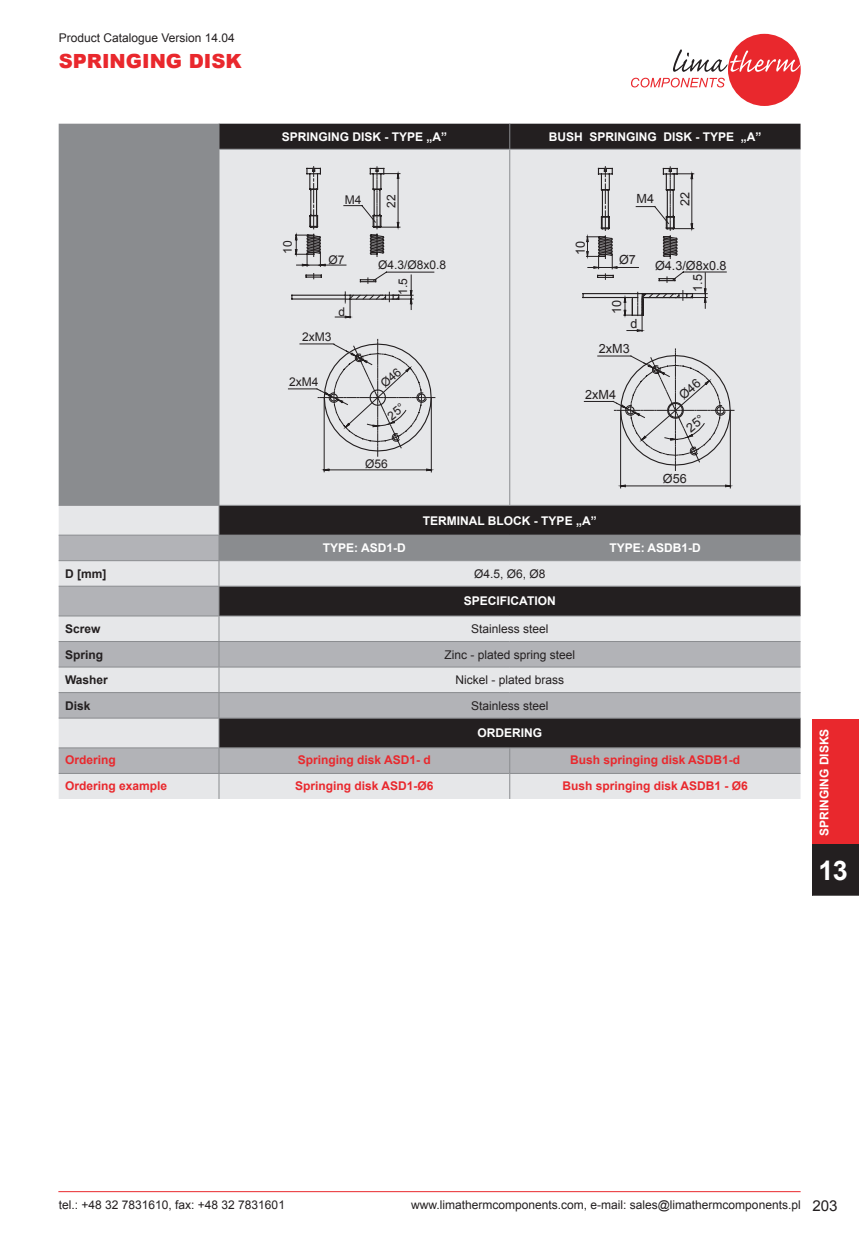
<style>
.page{position:relative;width:859px;height:1234px;background:#fff}
.page>*{position:absolute;margin:0;border:0;box-sizing:border-box;transform-origin:0 0}
.t1{font:700 27px "Arial";color:#fff}
.STYL_GŁÓWNY_LEWO{font:900 19.5px "Arial";color:#e9282d}
.t2{font:12.6px "Arial";color:#231f20}
.TABELA_KOSTKI_CENTE{font:12px "Arial";color:#231f20}
.TABELA_NAGŁUWEK_I{font:700 12px "Arial";color:#fff}
.TABELA_KOD_ZAMÓWIEN{font:700 12px "Arial";color:#e9282d}
.TABELA_KOSTKI_LEWO{font:700 12px "Arial";color:#231f20}
.TABELA_KOD_ZAMÓWIEŃ{font:700 12px "Arial";color:#e9282d}
.s1{font-size:15px}
</style>
<div class="page">
<div style="left:812px;top:719px;width:47px;height:125px;background:#e9282d"></div>
<div style="left:812px;top:844px;width:47px;height:51px;background:#231f20"></div>
<hr style="left:58px;top:1191px;width:743px;height:1px;background:#e9282d">
<div style="left:728px;top:34px;width:73px;height:72px;background:#e9282d;border-radius:50%"></div>
<svg style="left:673px;top:49px;width:127px;height:23px"></svg>
<svg style="left:631px;top:78px;width:94px;height:9px"></svg>
<div style="left:220px;top:124px;width:580px;height:25px;background:#231f20"></div>
<svg style="left:59px;top:149px;width:741px;height:649px;background:#bdbdc0"></svg>
<svg style="left:59px;top:535px;width:741px;height:237px;background:#a4a4a7"></svg>
<svg style="left:219px;top:124px;width:1px;height:25px"></svg>
<svg style="left:509px;top:124px;width:1px;height:25px"></svg>
<hr style="left:219px;top:149px;width:291px;height:1px;background:#8a8c8f">
<hr style="left:219px;top:149px;width:1px;height:356px;background:#8a8c8f">
<hr style="left:510px;top:149px;width:290px;height:1px;background:#8a8c8f">
<hr style="left:509px;top:149px;width:1px;height:356px;background:#8a8c8f">
<hr style="left:59px;top:505px;width:160px;height:1px;background:#8a8c8f">
<hr style="left:219px;top:505px;width:291px;height:1px;background:#8a8c8f">
<hr style="left:510px;top:505px;width:290px;height:1px;background:#8a8c8f">
<hr style="left:59px;top:534px;width:160px;height:1px;background:#8a8c8f">
<hr style="left:219px;top:534px;width:291px;height:1px;background:#8a8c8f">
<hr style="left:510px;top:534px;width:290px;height:1px;background:#8a8c8f">
<svg style="left:509px;top:535px;width:1px;height:25px"></svg>
<hr style="left:59px;top:560px;width:160px;height:1px;background:#8a8c8f">
<hr style="left:219px;top:560px;width:291px;height:1px;background:#8a8c8f">
<hr style="left:510px;top:560px;width:290px;height:1px;background:#8a8c8f">
<hr style="left:59px;top:585px;width:160px;height:1px;background:#8a8c8f">
<hr style="left:219px;top:585px;width:291px;height:1px;background:#8a8c8f">
<hr style="left:510px;top:585px;width:290px;height:1px;background:#8a8c8f">
<hr style="left:59px;top:615px;width:160px;height:1px;background:#8a8c8f">
<hr style="left:219px;top:615px;width:291px;height:1px;background:#8a8c8f">
<hr style="left:510px;top:615px;width:290px;height:1px;background:#8a8c8f">
<hr style="left:59px;top:641px;width:160px;height:1px;background:#8a8c8f">
<hr style="left:219px;top:641px;width:291px;height:1px;background:#8a8c8f">
<hr style="left:510px;top:641px;width:290px;height:1px;background:#8a8c8f">
<hr style="left:59px;top:666px;width:160px;height:1px;background:#8a8c8f">
<hr style="left:219px;top:666px;width:291px;height:1px;background:#8a8c8f">
<hr style="left:510px;top:666px;width:290px;height:1px;background:#8a8c8f">
<hr style="left:59px;top:692px;width:160px;height:1px;background:#8a8c8f">
<hr style="left:219px;top:692px;width:291px;height:1px;background:#8a8c8f">
<hr style="left:510px;top:692px;width:290px;height:1px;background:#8a8c8f">
<hr style="left:59px;top:717px;width:160px;height:1px;background:#8a8c8f">
<hr style="left:219px;top:717px;width:291px;height:1px;background:#8a8c8f">
<hr style="left:510px;top:717px;width:290px;height:1px;background:#8a8c8f">
<hr style="left:59px;top:747px;width:160px;height:1px;background:#8a8c8f">
<hr style="left:219px;top:747px;width:291px;height:1px;background:#8a8c8f">
<hr style="left:510px;top:747px;width:290px;height:1px;background:#8a8c8f">
<hr style="left:59px;top:772px;width:160px;height:1px;background:#8a8c8f">
<hr style="left:219px;top:772px;width:291px;height:1px;background:#8a8c8f">
<svg style="left:219px;top:506px;width:1px;height:292px"></svg>
<hr style="left:510px;top:772px;width:290px;height:1px;background:#8a8c8f">
<svg style="left:509px;top:748px;width:1px;height:50px"></svg>
<svg style="left:288px;top:166px;width:148px;height:306px;background:#d6d6d8"></svg>
<svg style="left:582px;top:166px;width:153px;height:322px;background:#d6d7d9"></svg>
<p class="TABELA_KOSTKI_CENTE" style="left:59px;top:30px;width:178px">Product Catalogue Version 14.04</p>
<p class="STYL_GŁÓWNY_LEWO" style="left:59px;top:47px;width:185px">SPRINGING DISK</p>
<p class="TABELA_NAGŁUWEK_I" style="left:282px;top:129px;width:167px">SPRINGING DISK - TYPE „A”</p>
<p class="TABELA_NAGŁUWEK_I" style="left:549px;top:129px;width:214px">BUSH SPRINGING DISK - TYPE „A”</p>
<p class="TABELA_KOSTKI_CENTE" style="left:280px;top:254px;width:15px;rotate:-90deg">10</p>
<p class="TABELA_KOSTKI_CENTE" style="left:345px;top:192px;width:18px">M4</p>
<p class="TABELA_KOSTKI_CENTE" style="left:328px;top:251px;width:18px">Ø7</p>
<p class="TABELA_KOSTKI_CENTE" style="left:302px;top:329px;width:31px">2xM3</p>
<p class="TABELA_KOSTKI_CENTE" style="left:338px;top:304px;width:8px">d</p>
<p class="TABELA_KOSTKI_CENTE" style="left:289px;top:374px;width:31px">2xM4</p>
<p class="TABELA_KOSTKI_CENTE" style="left:383px;top:207px;width:15px;rotate:-90deg">22</p>
<p class="t2" style="left:636px;top:190px;width:19px">M4</p>
<p class="t2" style="left:677px;top:206px;width:16px;rotate:-90deg">22</p>
<p class="TABELA_KOSTKI_CENTE" style="left:378px;top:257px;width:70px">Ø4.3/Ø8x0.8</p>
<p class="TABELA_KOSTKI_CENTE" style="left:395px;top:295px;width:18px;rotate:-90deg">1.5</p>
<p class="t2" style="left:572px;top:255px;width:16px;rotate:-90deg">10</p>
<p class="t2" style="left:619px;top:251px;width:18px">Ø7</p>
<p class="t2" style="left:609px;top:314px;width:16px;rotate:-90deg">10</p>
<p class="t2" style="left:630px;top:315px;width:9px">d</p>
<p class="t2" style="left:599px;top:340px;width:32px">2xM3</p>
<p class="t2" style="left:585px;top:386px;width:32px">2xM4</p>
<p class="t2" style="left:655px;top:257px;width:73px">Ø4.3/Ø8x0.8</p>
<p class="t2" style="left:689px;top:291px;width:19px;rotate:-90deg">1.5</p>
<p class="TABELA_KOSTKI_CENTE" style="left:365px;top:456px;width:24px">Ø56</p>
<p class="TABELA_NAGŁUWEK_I" style="left:423px;top:512px;width:175px">TERMINAL BLOCK - TYPE „A”</p>
<p class="t2" style="left:663px;top:470px;width:25px">Ø56</p>
<p class="TABELA_NAGŁUWEK_I" style="left:323px;top:540px;width:84px">TYPE: ASD1-D</p>
<p class="TABELA_NAGŁUWEK_I" style="left:609px;top:539px;width:93px">TYPE: ASDB1-D</p>
<p class="TABELA_KOSTKI_LEWO" style="left:65px;top:565px;width:43px">D [mm]</p>
<p class="TABELA_KOSTKI_CENTE" style="left:474px;top:565px;width:73px">Ø4.5, Ø6, Ø8</p>
<p class="TABELA_NAGŁUWEK_I" style="left:464px;top:593px;width:93px">SPECIFICATION</p>
<p class="TABELA_KOSTKI_LEWO" style="left:65px;top:620px;width:37px">Screw</p>
<p class="TABELA_KOSTKI_CENTE" style="left:471px;top:621px;width:79px">Stainless steel</p>
<p class="TABELA_KOSTKI_LEWO" style="left:65px;top:646px;width:40px">Spring</p>
<p class="TABELA_KOSTKI_CENTE" style="left:444px;top:646px;width:132px">Zinc - plated spring steel</p>
<p class="TABELA_KOSTKI_LEWO" style="left:65px;top:671px;width:44px">Washer</p>
<p class="TABELA_KOSTKI_CENTE" style="left:455px;top:672px;width:110px">Nickel - plated brass</p>
<p class="TABELA_KOSTKI_LEWO" style="left:65px;top:697px;width:27px">Disk</p>
<p class="TABELA_KOSTKI_CENTE" style="left:471px;top:697px;width:79px">Stainless steel</p>
<p class="TABELA_NAGŁUWEK_I" style="left:477px;top:725px;width:66px">ORDERING</p>
<p class="TABELA_KOD_ZAMÓWIEŃ" style="left:65px;top:751px;width:52px">Ordering</p>
<p class="TABELA_KOD_ZAMÓWIEN" style="left:298px;top:751px;width:134px">Springing disk ASD1- d</p>
<p class="TABELA_KOD_ZAMÓWIEN" style="left:570px;top:751px;width:172px">Bush springing disk ASDB1-d</p>
<p class="TABELA_KOD_ZAMÓWIEŃ" style="left:65px;top:777px;width:104px">Ordering example</p>
<p class="TABELA_KOD_ZAMÓWIEN" style="left:295px;top:777px;width:140px">Springing disk ASD1-Ø6</p>
<p class="TABELA_KOD_ZAMÓWIEN" style="left:562px;top:777px;width:187px">Bush springing disk ASDB1 - Ø6</p>
<p class="TABELA_NAGŁUWEK_I" style="left:816px;top:836px;width:109px;rotate:-90deg">SPRINGING DISKS</p>
<h1 class="t1" style="left:818px;top:852px;width:31px">13</h1>
<p class="TABELA_KOSTKI_CENTE" style="left:59px;top:1196px;width:228px">tel.: +48 32 7831610, fax: +48 32 7831601</p>
<p class="TABELA_KOSTKI_CENTE" style="left:411px;top:1196px;width:428px">www.limathermcomponents.com, e-mail: sales@limathermcomponents.pl <span class="s1">203</span></p>
</div>
